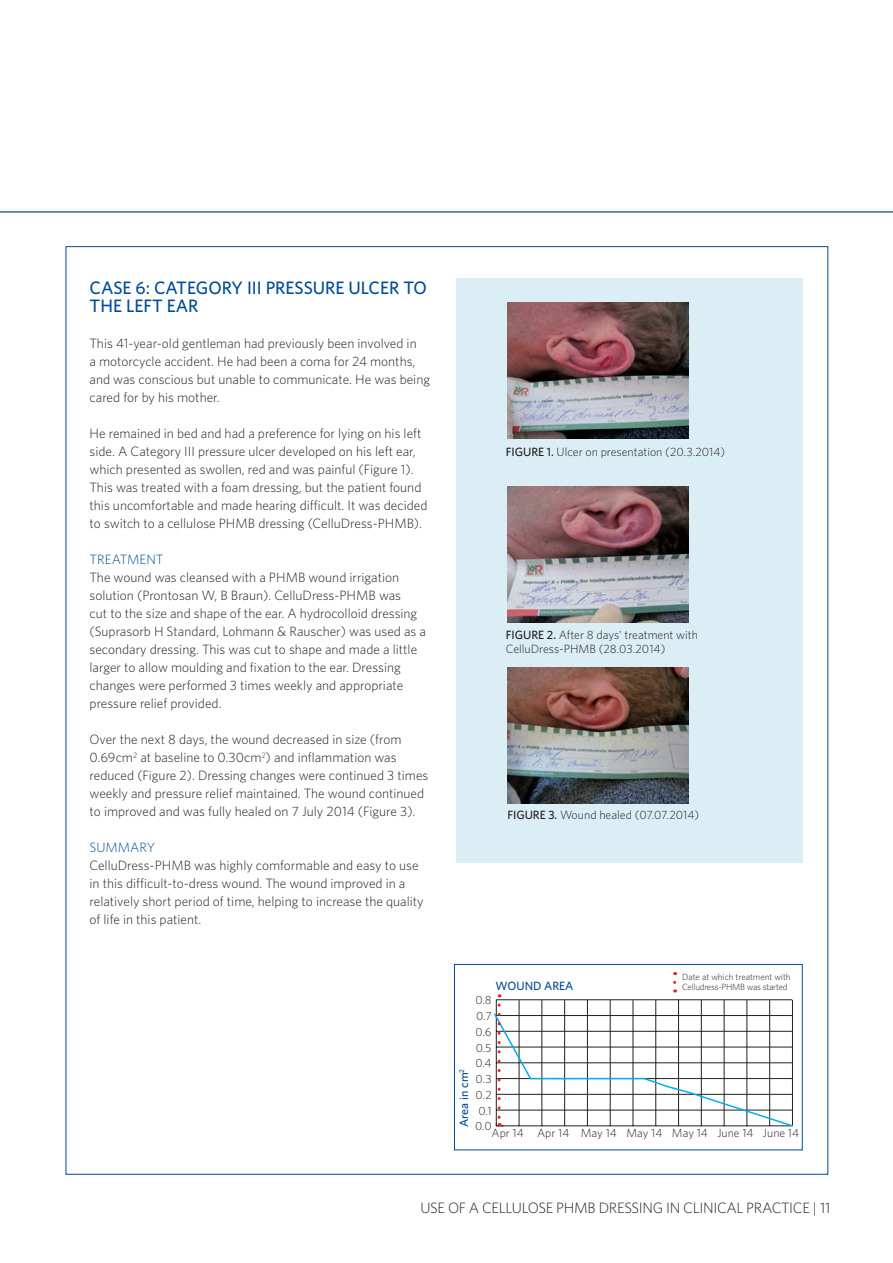
<style>
.page{position:relative;width:893px;height:1263px;background:#fff}
.page>*{position:absolute;margin:0;border:0;box-sizing:border-box;transform-origin:0 0}
.t1{font:500 18px/18px "Whitney";color:#004b93}
.t2{font:300 15px "Whitney";letter-spacing:-.02em;color:#231f20}
.t3{font:300 13.5px/18px "Whitney";color:#231f20}
.t4{font:300 13.5px "Whitney";color:#004b93}
.t5{font:300 12px/14.4px "Whitney";color:#231f20}
.t6{font:500 12px "Whitney";color:#231f20}
.t7{font:500 12px "Whitney";color:#004b93}
.t8{font:300 11.85px "Whitney";color:#231f20}
.t9{font:300 9px/10.8px "Whitney";letter-spacing:-.02em;color:#231f20}
.s1{font-weight:500}
</style>
<div class="page">
<hr style="left:0;top:211px;width:893px;height:2px;background:#477db1">
<div style="left:456px;top:279px;width:347px;height:584px;background:#dbedf5"></div>
<img style="left:507px;top:303px;width:181px;height:135px">
<img style="left:507px;top:486px;width:182px;height:136px">
<img style="left:507px;top:667px;width:182px;height:136px">
<hr style="left:519px;top:1000px;width:1px;height:126px;background:#231f20">
<hr style="left:542px;top:1000px;width:1px;height:126px;background:#231f20">
<hr style="left:564px;top:1000px;width:1px;height:126px;background:#231f20">
<hr style="left:587px;top:1000px;width:1px;height:126px;background:#231f20">
<hr style="left:610px;top:1000px;width:1px;height:126px;background:#231f20">
<hr style="left:633px;top:1000px;width:1px;height:126px;background:#231f20">
<hr style="left:655px;top:1000px;width:1px;height:126px;background:#231f20">
<hr style="left:678px;top:1000px;width:1px;height:126px;background:#231f20">
<hr style="left:701px;top:1000px;width:1px;height:126px;background:#231f20">
<hr style="left:724px;top:1000px;width:1px;height:126px;background:#231f20">
<hr style="left:747px;top:1000px;width:1px;height:126px;background:#231f20">
<hr style="left:769px;top:1000px;width:1px;height:126px;background:#231f20">
<hr style="left:792px;top:1000px;width:1px;height:126px;background:#231f20">
<hr style="left:496px;top:1000px;width:1px;height:126px;background:#231f20">
<hr style="left:496px;top:999px;width:296px;height:1px;background:#231f20">
<div style="left:454px;top:964px;width:348px;height:186px;border:1px solid #004b93"></div>
<svg style="left:673px;top:982px;width:3px;height:10px"></svg>
<svg style="left:494px;top:1005px;width:300px;height:122px"></svg>
<h1 class="t1" style="left:90px;top:279px;width:339px">CASE 6: CAT EGORY III PRESSURE ULC ER TO<br>THE LEFT EAR</h1>
<p class="t3" style="left:90px;top:334px;width:342px">This 41-year-old gentleman had previously been involved in<br>a motorcycle accident. He had been a coma for 24 months, and was conscious but unable to communicate. He was being cared for by his mother.</p>
<p class="t3" style="left:90px;top:424px;width:339px">He remained in bed and had a preference for lying on his left side. A Category III pressure ulcer developed on his left ear, which presented as swollen, red and was painful (Figure 1).<br>This was treated with a foam dressing, but the patient found this uncomfortable and made hearing difficult. It was decided to switch to a cellulose PHMB dressing (CelluDress-PHMB).</p>
<p class="t4" style="left:90px;top:552px;width:25px">Treatme</p>
<p class="t4" style="left:146px;top:552px;width:15px">nt</p>
<p class="t3" style="left:90px;top:568px;width:338px">The wound was cleansed with a PHMB wound irrigation solution (Prontosan W, B Braun). CelluDress-PHMB was<br>cut to the size and shape of the ear. A hydrocolloid dressing (Suprasorb H Standard, Lohmann &amp; Rauscher) was used as a secondary dressing. This was cut to shape and made a little larger to allow moulding and fixation to the ear. Dressing changes were performed 3 times weekly and appropriate pressure relief provided.</p>
<p class="t3" style="left:90px;top:730px;width:340px">Over the next 8 days, the wound decreased in size (from 0.69cm<sup>2</sup> at baseline to 0.30cm<sup>2</sup>) and inflammation was reduced (Figure 2). D ressing changes were continued 3 times weekly and pressure relief maintained. The wound continued to improved and was fully healed on 7 July 2014 (Figure 3).</p>
<p class="t4" style="left:90px;top:840px;width:67px">SUMMARY</p>
<p class="t3" style="left:90px;top:856px;width:335px">CelluDress-PHMB was highly comformable and easy to use in this difficult-to-dress wound. The wound improved in a relatively short period of time, helping to increase the quality of life in this patient.</p>
<p class="t6" style="left:506px;top:444px;width:18px">FIGURE</p>
<p class="t5" style="left:547px;top:444px;width:180px"><span class="s1">1.</span> Ulcer on presentation (20.3.2014)</p>
<p class="t5" style="left:506px;top:627px;width:194px;text-indent:41px"><span class="s1">2.</span> After 8 days' treatment with<br>CelluDress-PHMB (28.03.2014)</p>
<p class="t6" style="left:506px;top:627px;width:18px">FIGURE</p>
<p class="t6" style="left:507px;top:807px;width:18px">FIGURE</p>
<p class="t5" style="left:548px;top:807px;width:152px"><span class="s1">3.</span> Wound healed (07.07.2014)</p>
<p class="t7" style="left:495px;top:979px;width:77px">WOUND AREA</p>
<p class="t8" style="left:475px;top:993px;width:18px">0.8</p>
<p class="t8" style="left:476px;top:1009px;width:17px">0.7</p>
<p class="t8" style="left:475px;top:1025px;width:18px">0.6</p>
<p class="t8" style="left:476px;top:1040px;width:17px">0.5</p>
<p class="t9" style="left:682px;top:971px;width:110px">Date at which treatment with<br>Celludress-PHMB was started</p>
<p class="t8" style="left:475px;top:1056px;width:18px">0.4</p>
<p class="t7" style="left:457px;top:1127px;width:59px;rotate:-90deg">AREA IN CM<sup>2</sup></p>
<p class="t8" style="left:476px;top:1072px;width:18px">0.3</p>
<p class="t8" style="left:476px;top:1088px;width:18px">0.2</p>
<p class="t8" style="left:478px;top:1103px;width:15px">0.1</p>
<p class="t8" style="left:475px;top:1119px;width:18px">0.0</p>
<p class="t8" style="left:492px;top:1126px;width:309px">Apr 14 Apr 14 May 14 May 14 May 14 June 14 June 14</p>
<p class="t2" style="left:420px;top:1199px;width:74px">Use of a cellul</p>
<p class="t2" style="left:528px;top:1199px;width:92px">ose PHMB dressi</p>
<p class="t2" style="left:643px;top:1199px;width:189px">ng in CLINICAL practi ce | 11</p>
</div>
